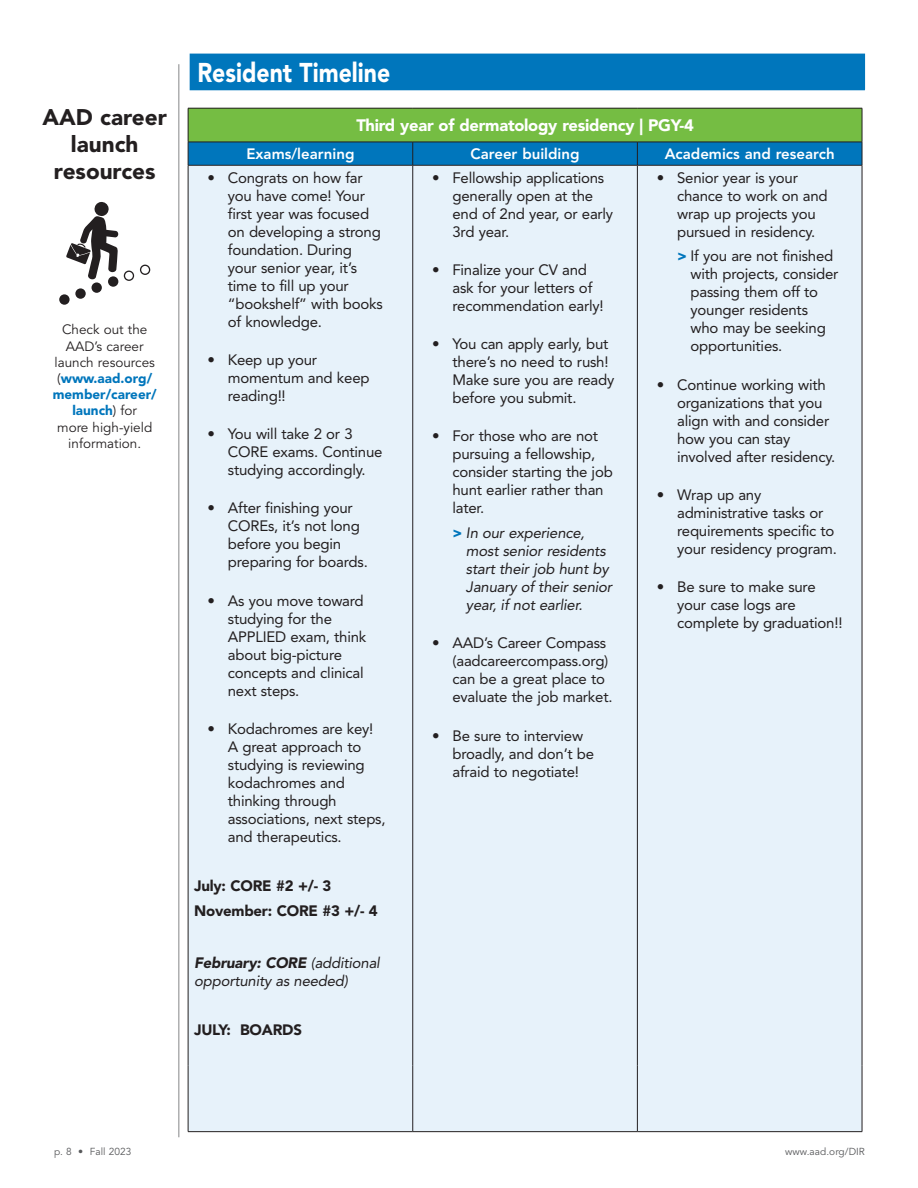
<style>
.page{position:relative;width:918px;height:1188px;background:#fff}
.page>*{position:absolute;margin:0;border:0;box-sizing:border-box;transform-origin:0 0}
.t1{font:900 27px "Avenir LT Std";color:#fff;scale:.85 1}
.t2{font:900 22.5px/27px "Avenir LT Std";color:#231f20;text-align:center}
.t3{font:900 16.5px "Avenir LT Std";letter-spacing:-.015em;color:#fff}
.t4{font:15px/18px "Avenir LT Std";letter-spacing:-.015em;color:#231f20}
.t5{font:italic 15px/18px "Avenir LT Std";letter-spacing:-.015em;color:#231f20}
.t6{font:800 15px "Avenir LT Std";color:#fff}
.t7{font:900 15px/24.8px "Avenir LT Std";letter-spacing:-.015em;color:#231f20}
.t8{font:13.5px/16.2px "Avenir LT Std";color:#231f20;text-align:center}
.t9{font:10.2px "Avenir LT Std";letter-spacing:.005em;color:#57585a}
.s1{font-weight:900;color:#0076bc}
.s2{font-weight:900}
.s3{font-weight:900;font-style:normal;color:#0076bc}
</style>
<div class="page">
<hr style="left:178px;top:64px;width:2px;height:1073px;background:#aeafb0">
<div style="left:190px;top:54px;width:675px;height:36px;background:#0076bc"></div>
<div style="left:188px;top:108px;width:674px;height:34px;background:#75bd43"></div>
<div style="left:189px;top:166px;width:673px;height:965px;background:#e7f2fa"></div>
<hr style="left:188px;top:108px;width:225px;height:1px;background:#231f20">
<hr style="left:188px;top:108px;width:1px;height:34px;background:#231f20">
<hr style="left:413px;top:108px;width:224px;height:1px;background:#231f20">
<hr style="left:637px;top:108px;width:225px;height:1px;background:#231f20">
<hr style="left:862px;top:108px;width:1px;height:34px;background:#231f20">
<svg style="left:188px;top:142px;width:675px;height:23px;background:#0173b6"></svg>
<hr style="left:188px;top:165px;width:225px;height:1px;background:#231f20">
<hr style="left:188px;top:165px;width:1px;height:900px;background:#231f20">
<hr style="left:413px;top:165px;width:224px;height:1px;background:#231f20">
<hr style="left:412px;top:165px;width:1px;height:900px;background:#231f20">
<hr style="left:637px;top:165px;width:225px;height:1px;background:#231f20">
<hr style="left:637px;top:165px;width:1px;height:900px;background:#231f20">
<hr style="left:862px;top:165px;width:1px;height:900px;background:#231f20">
<hr style="left:188px;top:1065px;width:1px;height:66px;background:#231f20">
<hr style="left:412px;top:1065px;width:1px;height:66px;background:#231f20">
<hr style="left:637px;top:1065px;width:1px;height:66px;background:#231f20">
<hr style="left:862px;top:1065px;width:1px;height:66px;background:#231f20">
<hr style="left:188px;top:1131px;width:225px;height:1px;background:#231f20">
<hr style="left:413px;top:1131px;width:224px;height:1px;background:#231f20">
<hr style="left:637px;top:1131px;width:225px;height:1px;background:#231f20">
<svg style="left:66px;top:202px;width:52px;height:78px"></svg>
<div style="left:59px;top:294px;width:11px;height:11px;background:#231f20;border-radius:50%"></div>
<div style="left:75px;top:288px;width:11px;height:11px;background:#231f20;border-radius:50%"></div>
<div style="left:91px;top:282px;width:11px;height:11px;background:#231f20;border-radius:50%"></div>
<div style="left:108px;top:276px;width:10px;height:11px;background:#231f20;border-radius:50%"></div>
<svg style="left:124px;top:271px;width:10px;height:10px"></svg>
<svg style="left:140px;top:265px;width:10px;height:10px"></svg>
<h2 class="t2" style="left:43px;top:104px;width:126px">AAD career launch resources</h2>
<p class="t8" style="left:53px;top:322px;width:105px">Check out the<br>AAD’s career launch resources (<span class="s1">www.aad.org/ member/career/ launch</span>) for<br>more high-yield information.</p>
<h1 class="t1" style="left:197px;top:56px;width:228px">Resident Timeline</h1>
<p class="t3" style="left:356px;top:116px;width:339px">Third year of dermatology residency | PGY-4</p>
<p class="t6" style="left:246px;top:145px;width:110px">Exams/learning</p>
<p class="t6" style="left:471px;top:145px;width:111px">Career building</p>
<p class="t6" style="left:665px;top:145px;width:171px">Academics and research</p>
<p class="t4" style="left:228px;top:169px;width:157px;text-indent:-20px">• Congrats on how far you have come! Your first year was focused on developing a strong foundation. During your senior year, it’s time to fill up your “bookshelf” with books of knowledge.</p>
<p class="t4" style="left:228px;top:351px;width:143px;text-indent:-20px">• Keep up your momentum and keep reading!!</p>
<p class="t4" style="left:228px;top:425px;width:156px;text-indent:-20px">• You will take 2 or 3<br>CORE exams. Continue studying accordingly.</p>
<p class="t4" style="left:228px;top:499px;width:142px;text-indent:-20px">• After finishing your<br>COREs, it’s not long before you begin preparing for boards.</p>
<p class="t4" style="left:228px;top:592px;width:140px;text-indent:-20px">• As you move toward studying for the<br>APPLIED exam, think about big-picture concepts and clinical next steps.</p>
<p class="t4" style="left:228px;top:720px;width:159px;text-indent:-20px">• Kodachromes are key!<br>A great approach to studying is reviewing kodachromes and thinking through associations, next steps, and therapeutics.</p>
<p class="t7" style="left:194px;top:874px;width:185px">July: CORE #2 +/- 3<br>November: CORE #3 +/- 4</p>
<p class="t5" style="left:194px;top:954px;width:187px"><span class="s2">February: CORE</span> (additional opportunity as needed)</p>
<p class="t7" style="left:194px;top:1018px;width:109px">JULY: BOARDS</p>
<p class="t4" style="left:452px;top:169px;width:162px;text-indent:-20px">• Fellowship applications generally open at the end of 2nd year, or early<br>3rd year.</p>
<p class="t4" style="left:452px;top:261px;width:153px;text-indent:-20px">• Finalize your CV and ask for your letters of recommendation early!</p>
<p class="t4" style="left:452px;top:335px;width:163px;text-indent:-20px">• You can apply early, but there’s no need to rush!<br>Make sure you are ready before you submit.</p>
<p class="t4" style="left:452px;top:427px;width:162px;text-indent:-20px">• For those who are not pursuing a fellowship, consider starting the job hunt earlier rather than later.</p>
<p class="t5" style="left:466px;top:524px;width:148px;text-indent:-14px"><span class="s3">&gt;</span> In our experience, most senior residents start their job hunt by<br>January of their senior year, if not earlier.</p>
<p class="t4" style="left:452px;top:634px;width:162px;text-indent:-20px">• AAD’s Career Compass (aadcareercompass.org) can be a great place to evaluate the job market.</p>
<p class="t4" style="left:452px;top:727px;width:143px;text-indent:-20px">• Be sure to interview broadly, and don’t be afraid to negotiate!</p>
<p class="t4" style="left:677px;top:169px;width:152px;text-indent:-20px">• Senior year is your chance to work on and wrap up projects you pursued in residency.</p>
<p class="t4" style="left:691px;top:247px;width:149px;text-indent:-14px"><span class="s1">&gt;</span> If you are not finished with projects, consider passing them off to younger residents who may be seeking opportunities.</p>
<p class="t4" style="left:677px;top:376px;width:160px;text-indent:-20px">• Continue working with organizations that you align with and consider how you can stay involved after residency.</p>
<p class="t4" style="left:677px;top:486px;width:161px;text-indent:-20px">• Wrap up any administrative tasks or requirements specific to your residency program.</p>
<p class="t4" style="left:677px;top:578px;width:167px;text-indent:-20px">• Be sure to make sure your case logs are complete by graduation!!</p>
<p class="t9" style="left:54px;top:1146px;width:79px">p. 8 • Fall 2023</p>
<p class="t9" style="left:785px;top:1146px;width:81px">www.aad.org/DIR</p>
</div>
